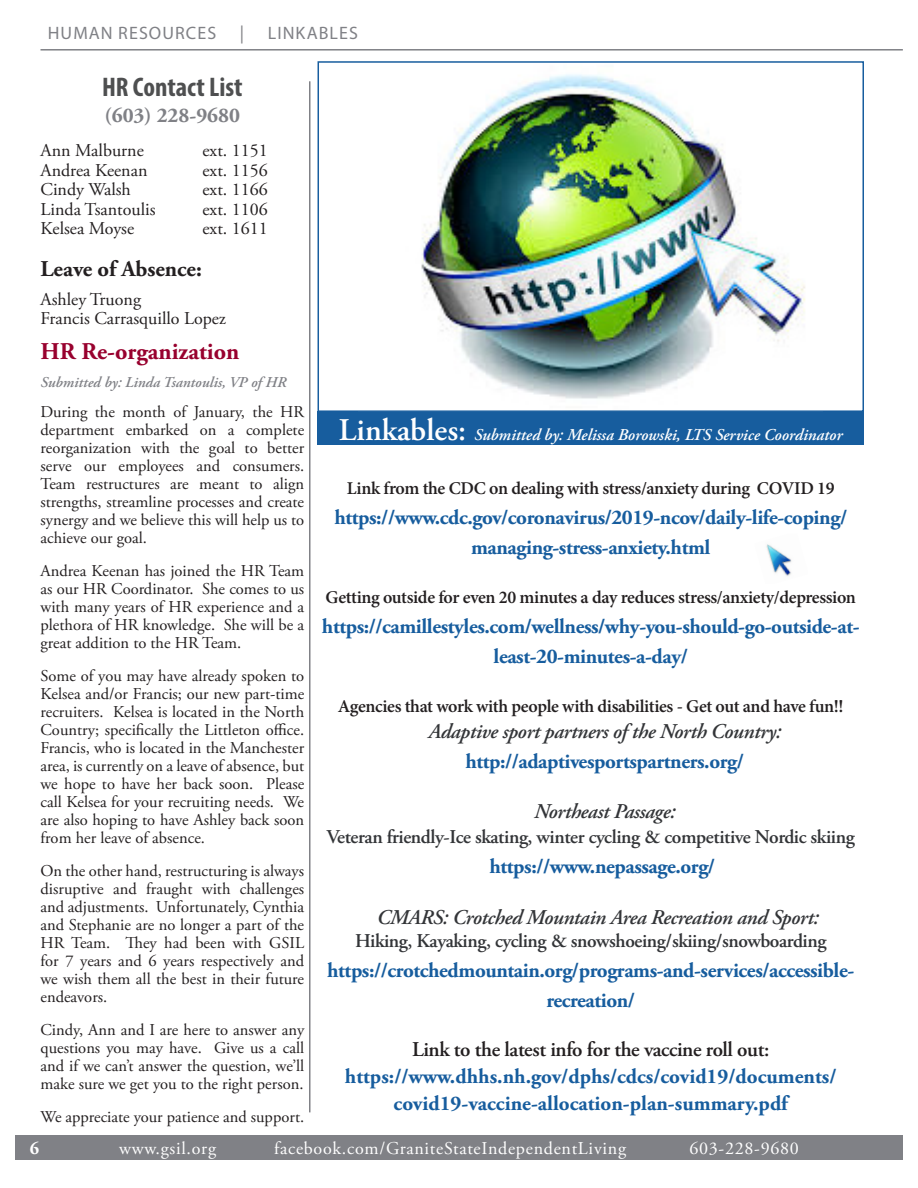
<style>
.page{position:relative;width:918px;height:1188px;background:#fff}
.page>*{position:absolute;margin:0;border:0;box-sizing:border-box;transform-origin:0 0}
.t1{font:700 condensed 27px "Myriad Pro";color:#4e4f50}
.t2{font:700 24px "Adobe Garamond Pro";color:#98012e}
.t3{font:700 22.5px "Adobe Garamond Pro";color:#231f20}
.t4{font:700 21px/30px "Adobe Garamond Pro";letter-spacing:-.02em;color:#175d9e;text-align:center}
.t5{font:italic 600 21px "Adobe Garamond Pro";letter-spacing:-.02em;color:#333538}
.t6{font:700 21px/27px "Adobe Garamond Pro";color:#175d9e;text-align:center}
.t7{font:600 21px "Adobe Garamond Pro";letter-spacing:-.02em;color:#231f20}
.t8{font:700 21px "Adobe Garamond Pro";color:#808186}
.t9{font:600 19.5px "Adobe Garamond Pro";letter-spacing:-.02em;color:#333538}
.t10{font:600 18px "Minion Pro";letter-spacing:-.02em;color:#231f20}
.t11{font:18px/19.5px "Adobe Garamond Pro";color:#231f20}
.t12{font:18px "Adobe Garamond Pro";letter-spacing:.04em;color:#fff}
.t13{font:18px "Myriad Pro";letter-spacing:.06em;color:#808186}
.t14{font:700 18px "Adobe Garamond Pro";color:#fff}
.t15{font:16.5px/18px "Adobe Garamond Pro";color:#231f20;text-align:justify}
.t16{font:italic 600 16.5px "Adobe Garamond Pro";color:#fff}
.t17{font:italic 600 15px "Adobe Garamond Pro";color:#808186}
.s1{font-style:normal;font-size:31.5px}
</style>
<div class="page">
<hr style="left:40px;top:49px;width:863px;height:2px;background:#808186">
<hr style="left:309px;top:81px;width:1px;height:1031px;background:#808186">
<div style="left:318px;top:411px;width:546px;height:34px;background:#175d9e"></div>
<img style="left:421px;top:74px;width:385px;height:325px">
<div style="left:318px;top:61px;width:546px;height:351px;border:2px solid #175d9e"></div>
<img style="left:766px;top:544px;width:26px;height:32px">
<div style="left:15px;top:1135px;width:888px;height:25px;background:#808186"></div>
<p class="t13" style="left:48px;top:21px;width:170px">HUMAN RESOURCES</p>
<p class="t13" style="left:240px;top:21px;width:6px">|</p>
<p class="t13" style="left:268px;top:21px;width:92px">LINKABLES</p>
<p class="t1" style="left:102px;top:71px;width:142px">HR Contact List</p>
<p class="t8" style="left:105px;top:103px;width:137px">(603) 228-9680</p>
<p class="t11" style="left:40px;top:141px;width:105px">Ann Malburne</p>
<p class="t11" style="left:202px;top:141px;width:67px">ext. 1151</p>
<p class="t11" style="left:40px;top:161px;width:108px">Andrea Keenan</p>
<p class="t11" style="left:202px;top:161px;width:67px">ext. 1156</p>
<p class="t11" style="left:40px;top:180px;width:92px">Cindy Walsh</p>
<p class="t11" style="left:202px;top:180px;width:67px">ext. 1166</p>
<p class="t11" style="left:40px;top:200px;width:117px">Linda Tsantoulis</p>
<p class="t11" style="left:202px;top:200px;width:67px">ext. 1106</p>
<p class="t11" style="left:40px;top:219px;width:95px">Kelsea Moyse</p>
<p class="t11" style="left:202px;top:219px;width:67px">ext. 1611</p>
<p class="t3" style="left:40px;top:256px;width:163px">Leave of Absence:</p>
<p class="t11" style="left:40px;top:290px;width:187px">Ashley Truong<br>Francis Carrasquillo Lopez</p>
<p class="t2" style="left:40px;top:337px;width:200px">HR Re-organization</p>
<p class="t17" style="left:40px;top:374px;width:247px">Submitted by: Linda Tsantoulis, VP of HR</p>
<p class="t15" style="left:40px;top:404px;width:265px">During the month of January, the HR department embarked on a complete reorganization with the goal to better serve our employees and consumers.<br>Team restructures are meant to align strengths, streamline processes and create synergy and we believe this will help us to achieve our goal.</p>
<p class="t15" style="left:40px;top:563px;width:265px">Andrea Keenan has joined the HR Team as our HR Coordinator. She comes to us with many years of HR experience and a plethora of HR knowledge. She will be a great addition to the HR Team.</p>
<p class="t15" style="left:40px;top:668px;width:265px">Some of you may have already spoken to Kelsea and/or Francis; our new part-time recruiters. Kelsea is located in the North Country; specifically the Littleton office.<br>Francis, who is located in the Manchester area, is currently on a leave of absence, but we hope to have her back soon. Please call Kelsea for your recruiting needs. We are also hoping to have Ashley back soon from her leave of absence.</p>
<p class="t15" style="left:40px;top:863px;width:265px">On the other hand, restructuring is always disruptive and fraught with challenges and adjustments. Unfortunately, Cynthia and Stephanie are no longer a part of the HR Team. They had been with GSIL for 7 years and 6 years respectively and we wish them all the best in their future endeavors.</p>
<p class="t15" style="left:40px;top:1022px;width:265px">Cindy, Ann and I are here to answer any questions you may have. Give us a call and if we can’t answer the question, we’ll make sure we get you to the right person.</p>
<p class="t15" style="left:40px;top:1109px;width:265px">We appreciate your patience and support.</p>
<p class="t16" style="left:339px;top:425px;width:505px"><span class="s1">Linkables:</span> Submitted by: Melissa Borowski, LTS Service Coordinator</p>
<p class="t10" style="left:347px;top:476px;width:489px">Link from the CDC on dealing with stress/anxiety during COVID 19</p>
<p class="t4" style="left:334px;top:503px;width:514px">https://www.cdc.gov/coronavirus/2019-ncov/daily-life-coping/ managing-stress-anxiety.html</p>
<p class="t10" style="left:326px;top:585px;width:532px">Getting outside for even 20 minutes a day reduces stress/anxiety/depression</p>
<p class="t4" style="left:322px;top:612px;width:539px">https://camillestyles.com/wellness/why-you-should-go-outside-at&shy;least-20-minutes-a-day/</p>
<p class="t10" style="left:338px;top:694px;width:507px">Agencies that work with people with disabilities - Get out and have fun!!</p>
<p class="t5" style="left:429px;top:719px;width:354px">Adaptive sport partners of the North Country:</p>
<p class="t4" style="left:465px;top:746px;width:280px">http://adaptivesportspartners.org/</p>
<p class="t5" style="left:534px;top:799px;width:143px">Northeast Passage:</p>
<p class="t9" style="left:327px;top:826px;width:529px">Veteran friendly-Ice skating, winter cycling &amp; competitive Nordic skiing</p>
<p class="t4" style="left:490px;top:852px;width:227px">https://www.nepassage.org/</p>
<p class="t5" style="left:377px;top:905px;width:443px">CMARS: Crotched Mountain Area Recreation and Sport:</p>
<p class="t9" style="left:355px;top:930px;width:473px">Hiking, Kayaking, cycling &amp; snowshoeing/skiing/snowboarding</p>
<p class="t4" style="left:327px;top:956px;width:529px">https://crotchedmountain.org/programs-and-services/accessible&shy;recreation/</p>
<p class="t7" style="left:412px;top:1037px;width:359px">Link to the latest info for the vaccine roll out:</p>
<p class="t6" style="left:345px;top:1063px;width:493px">https://www.dhhs.nh.gov/dphs/cdcs/covid19/documents/ covid19-vaccine-allocation-plan-summary.pdf</p>
<p class="t14" style="left:30px;top:1137px;width:11px">6</p>
<p class="t12" style="left:119px;top:1138px;width:98px">www.gsil.org</p>
<p class="t12" style="left:274px;top:1138px;width:353px">facebook.com/GraniteStateIndependentLiving</p>
<p class="t12" style="left:689px;top:1138px;width:111px">603-228-9680</p>
</div>
